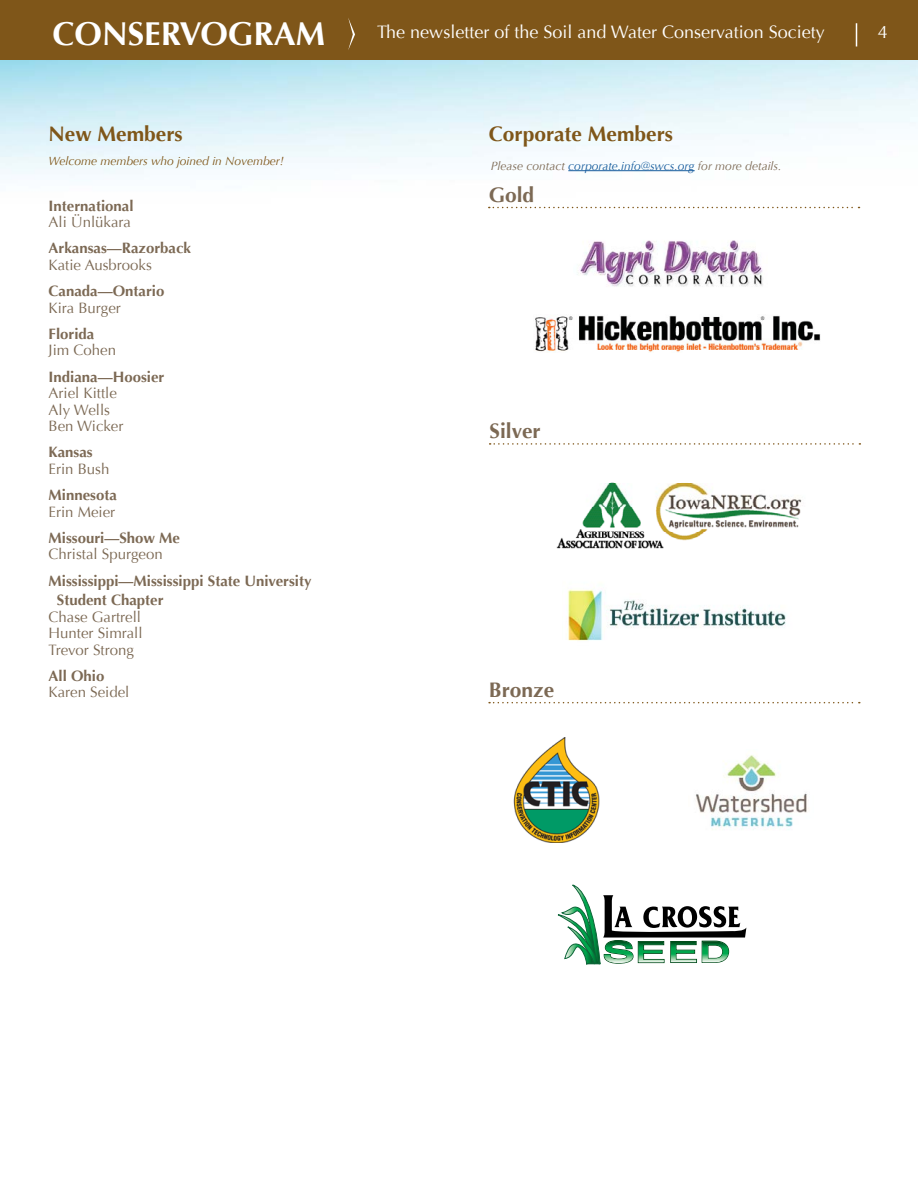
<style>
.page{position:relative;width:918px;height:1188px;background:#fff}
.page>*{position:absolute;margin:0;border:0;box-sizing:border-box;transform-origin:0 0}
.t1{font:700 33px "Optima";color:#fff}
.article_title{font:700 21px "Optima";color:#7f5619}
.body{font:700 21px "Optima";color:#7c6954}
.t2{font:18px "Optima";color:#fff}
.Chapter_names{font:700 15px/19.5px "Optima";color:#7c6954}
.Individual_names{font:15px "Optima";color:#7c6954}
.body-2{font:italic 12px "Optima";color:#7c6954}
.byline{font:italic 12px "Optima";color:#7f5619}
.s1{color:#175d9e}
</style>
<div class="page">
<img style="left:0;top:59px;width:918px;height:150px">
<div style="left:0;top:0;width:918px;height:59px;background:#7f5619"></div>
<svg style="left:348px;top:18px;width:7px;height:32px"></svg>
<svg style="left:856px;top:23px;width:1px;height:23px"></svg>
<img style="left:577px;top:240px;width:186px;height:47px">
<img style="left:513px;top:738px;width:87px;height:105px">
<img style="left:535px;top:315px;width:286px;height:37px">
<hr style="left:568px;top:170px;width:127px;height:1px;background:#175d9e">
<svg style="left:558px;top:884px;width:188px;height:80px"></svg>
<img style="left:696px;top:755px;width:113px;height:75px">
<svg style="left:489px;top:207px;width:371px;height:1px"></svg>
<svg style="left:490px;top:443px;width:370px;height:2px"></svg>
<svg style="left:489px;top:702px;width:371px;height:1px"></svg>
<img style="left:556px;top:482px;width:246px;height:67px">
<img style="left:568px;top:589px;width:218px;height:52px">
<h1 class="t1" style="left:52px;top:14px;width:274px">CONSERVOGRAM</h1>
<p class="t2" style="left:377px;top:22px;width:449px">The newsletter of the Soil and Water Conservation Society</p>
<p class="t2" style="left:878px;top:22px;width:12px">4</p>
<p class="article_title" style="left:49px;top:121px;width:136px">New Members</p>
<p class="byline" style="left:49px;top:154px;width:237px">Welcome members who joined in November!</p>
<p class="Chapter_names" style="left:49px;top:196px;width:87px">International</p>
<p class="Individual_names" style="left:49px;top:213px;width:84px">Ali Ünlükara</p>
<p class="Chapter_names" style="left:49px;top:239px;width:144px">Arkansas—Razorback</p>
<p class="Individual_names" style="left:49px;top:256px;width:105px">Katie Ausbrooks</p>
<p class="Chapter_names" style="left:49px;top:282px;width:117px">Canada—Ontario</p>
<p class="Individual_names" style="left:49px;top:299px;width:74px">Kira Burger</p>
<p class="Chapter_names" style="left:49px;top:324px;width:47px">Florida</p>
<p class="Individual_names" style="left:49px;top:342px;width:69px">Jim Cohen</p>
<p class="Chapter_names" style="left:49px;top:367px;width:117px">Indiana—Hoosier</p>
<p class="Individual_names" style="left:49px;top:384px;width:70px">Ariel Kittle</p>
<p class="Individual_names" style="left:49px;top:401px;width:63px">Aly Wells</p>
<p class="Individual_names" style="left:49px;top:417px;width:76px">Ben Wicker</p>
<p class="Chapter_names" style="left:49px;top:443px;width:46px">Kansas</p>
<p class="Individual_names" style="left:49px;top:460px;width:62px">Erin Bush</p>
<p class="Chapter_names" style="left:49px;top:486px;width:70px">Minnesota</p>
<p class="Individual_names" style="left:49px;top:503px;width:68px">Erin Meier</p>
<p class="Chapter_names" style="left:49px;top:528px;width:133px">Missouri—Show Me</p>
<p class="Individual_names" style="left:49px;top:546px;width:116px">Christal Spurgeon</p>
<p class="Chapter_names" style="left:57px;top:571px;width:256px;text-indent:-8px">Mississippi—Mississippi State University<br>Student Chapter</p>
<p class="Individual_names" style="left:49px;top:608px;width:94px">Chase Gartrell</p>
<p class="Individual_names" style="left:49px;top:624px;width:96px">Hunter Simrall</p>
<p class="Individual_names" style="left:49px;top:641px;width:87px">Trevor Strong</p>
<p class="Chapter_names" style="left:49px;top:666px;width:57px">All Ohio</p>
<p class="Individual_names" style="left:49px;top:684px;width:82px">Karen Seidel</p>
<p class="article_title" style="left:489px;top:121px;width:186px">Corporate Members</p>
<p class="body-2" style="left:491px;top:158px;width:292px">Please contact <span class="s1">corporate.info@swcs.org</span> for more details.</p>
<p class="body" style="left:489px;top:182px;width:47px">Gold</p>
<p class="body" style="left:490px;top:419px;width:53px">Silver</p>
<p class="body" style="left:489px;top:677px;width:67px">Bronze</p>
</div>
